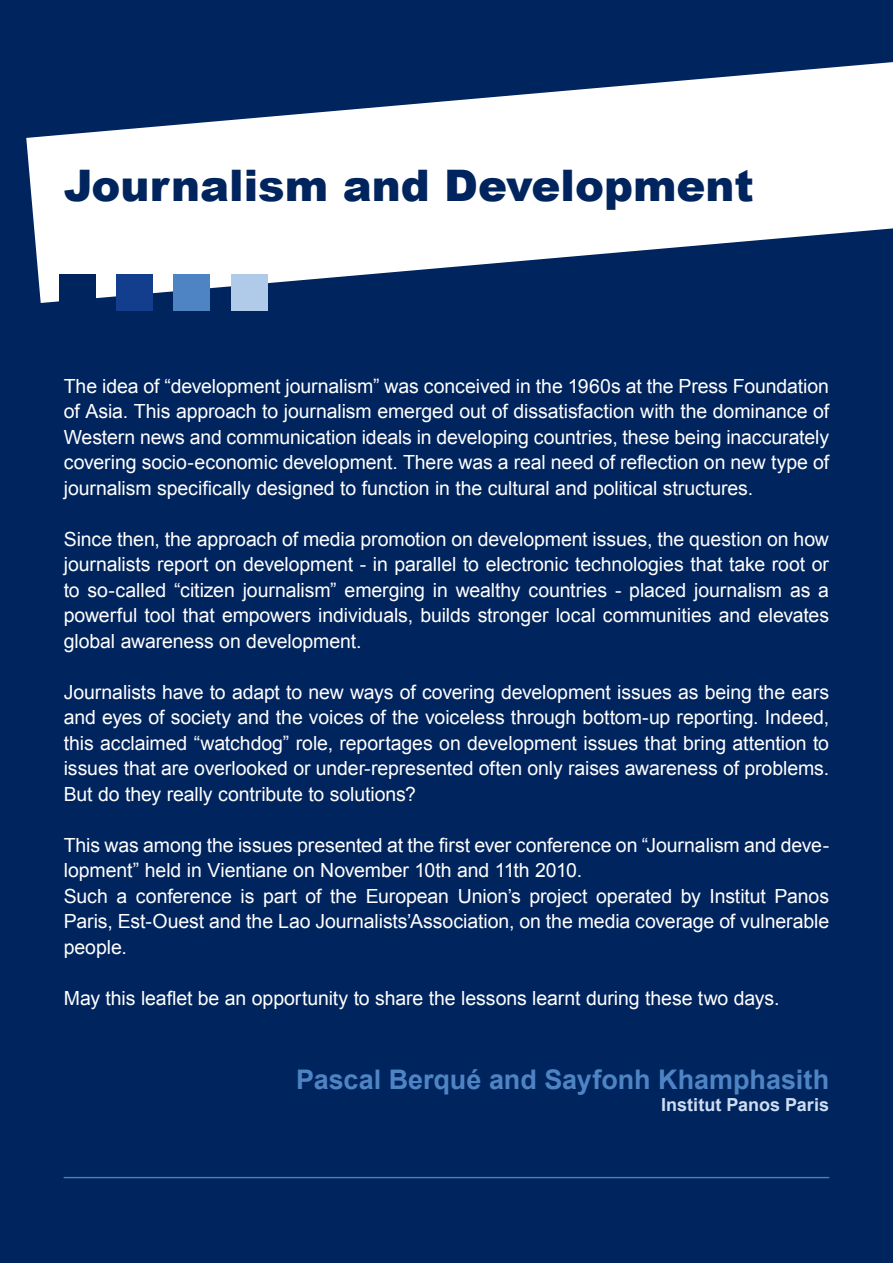
<style>
.page{position:relative;width:893px;height:1263px;background:#00245d}
.page>*{position:absolute;margin:0;border:0;box-sizing:border-box;transform-origin:0 0}
.t1{font:900 43.5px "Arial";color:#00245d}
.t2{font:700 27px "Arial";color:#4f84c4}
.t3{font:19.5px/25.5px "Arial";letter-spacing:-.005em;color:#fff;text-align:justify}
.t4{font:700 18px "Arial";color:#ceddf2}
</style>
<div class="page">
<svg style="left:26px;top:62px;width:867px;height:241px;fill:#fff"></svg>
<div style="left:60px;top:274px;width:36px;height:37px;background:#00245d"></div>
<div style="left:117px;top:274px;width:36px;height:37px;background:#133d8d"></div>
<div style="left:174px;top:274px;width:36px;height:37px;background:#4f84c4"></div>
<div style="left:231px;top:274px;width:36px;height:37px;background:#b0cbea"></div>
<hr style="left:64px;top:1177px;width:765px;height:1px;background:#4f84c4">
<h1 class="t1" style="left:64px;top:154px;width:692px">Journalism and Development</h1>
<p class="t3" style="left:64px;top:373px;width:767px">The idea of “development journalism” was conceived in the 1960s at the Press Foundation of Asia. This approach to journalism emerged out of dissatisfaction with the dominance of Western news and communication ideals in developing countries, these being inaccurately covering socio-economic development. There was a real need of reflection on new type of journalism specifically designed to function in the cultural and political structures.</p>
<p class="t3" style="left:64px;top:526px;width:767px">Since then, the approach of media promotion on development issues, the question on how journalists report on development - in parallel to electronic technologies that take root or to so-called “citizen journalism” emerging in wealthy countries - placed journalism as a powerful tool that empowers individuals, builds stronger local communities and elevates global awareness on development.</p>
<p class="t3" style="left:64px;top:679px;width:767px">Journalists have to adapt to new ways of covering development issues as being the ears and eyes of society and the voices of the voiceless through bottom-up reporting. Indeed, this acclaimed “watchdog” role, reportages on development issues that bring attention to issues that are overlooked or under-represented often only raises awareness of problems.<br>But do they really contribute to solutions?</p>
<p class="t3" style="left:64px;top:832px;width:767px;text-align:left">This was among the issues presented at the first ever conference on “Journalism and deve&shy;lopment” held in Vientiane on November 10th and 11th 2010.<br>Such a conference is part of the European Union’s project operated by Institut Panos Paris, Est-Ouest and the Lao Journalists’Association, on the media coverage of vulnerable people.</p>
<p class="t3" style="left:64px;top:985px;width:717px">May this leaflet be an opportunity to share the lessons learnt during these two days.</p>
<h2 class="t2" style="left:296px;top:1062px;width:534px">Pascal Berqué and Sayfonh Khamphasith</h2>
<p class="t4" style="left:661px;top:1092px;width:170px">Institut Panos Paris</p>
</div>
